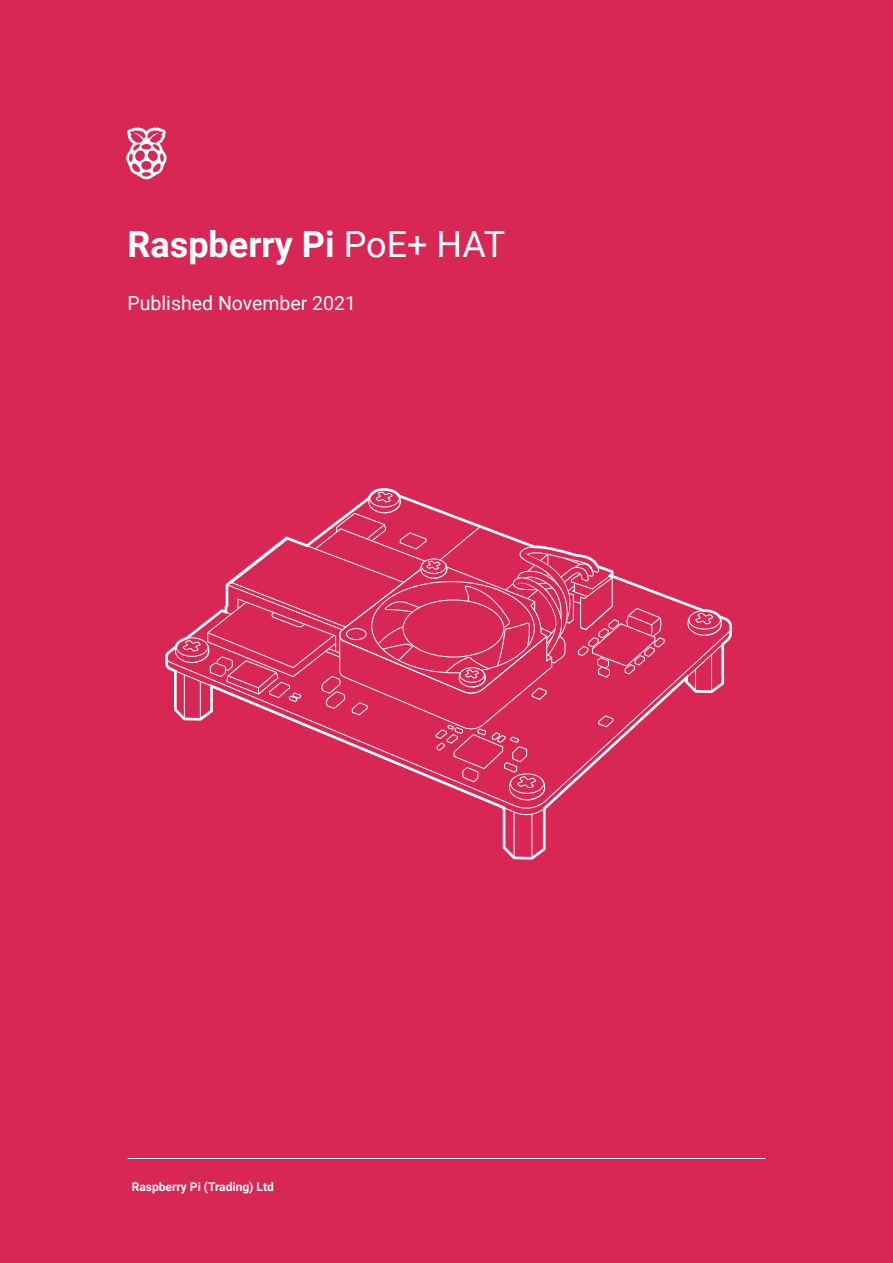
<style>
.page{position:relative;width:893px;height:1263px;background:#d82655}
.page>*{position:absolute;margin:0;border:0;box-sizing:border-box;transform-origin:0 0}
.t1{font:700 36px "Roboto";color:#fff}
.t2{font:19.5px "Roboto";color:#fff}
.t3{font:700 12px "Roboto";color:#fff}
.s1{font-weight:400}
</style>
<div class="page">
<svg style="left:166px;top:626px;width:565px;height:191px"></svg>
<div style="left:369px;top:489px;width:31px;height:18px;border:1px solid #fff;border-radius:50%"></div>
<svg style="left:503px;top:807px;width:42px;height:52px"></svg>
<hr style="left:514px;top:812px;width:1px;height:46px;background:#fff">
<hr style="left:531px;top:814px;width:1px;height:44px;background:#fff">
<svg style="left:175px;top:491px;width:548px;height:309px"></svg>
<svg style="left:126px;top:128px;width:41px;height:51px"></svg>
<hr style="left:128px;top:1158px;width:637px;height:1px;background:#fff">
<h1 class="t1" style="left:128px;top:229px;width:379px">Raspberry Pi <span class="s1">PoE+ HAT</span></h1>
<h2 class="t2" style="left:128px;top:294px;width:230px">Published November 2021</h2>
<p class="t3" style="left:132px;top:1182px;width:143px">Raspberry Pi (Trading) Ltd</p>
</div>
